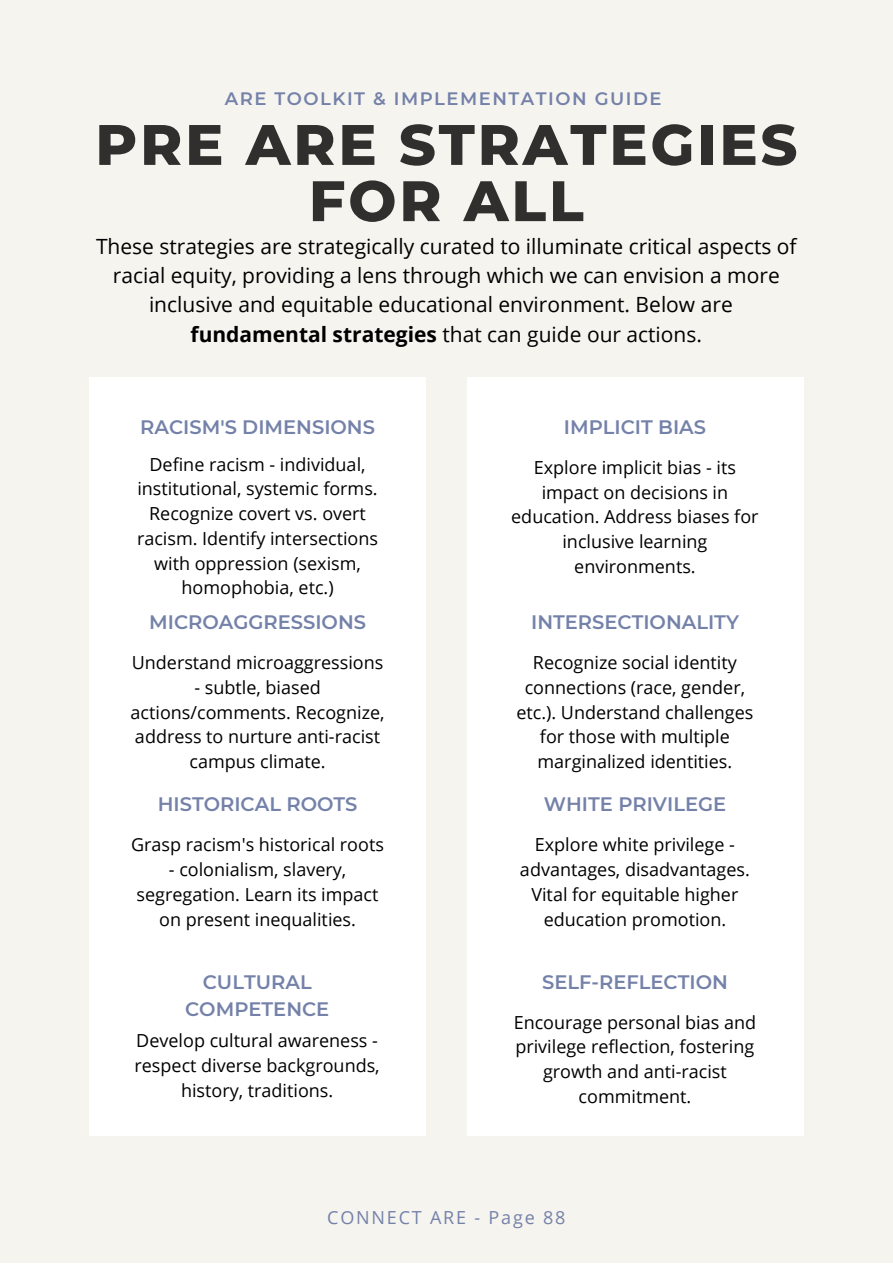
<style>
.page{position:relative;width:893px;height:1264px;background:#fff}
.page>*{position:absolute;margin:0;border:0;box-sizing:border-box;transform-origin:0 0}
.t1{font:800 57px/56.2px "Montserrat";letter-spacing:.05em;color:#010101;text-align:center}
.t2{font:21px/29.2px "Open Sans";color:#000;text-align:center}
.t3{font:600 19.5px/27px "Montserrat";color:#7481a9;text-align:center}
.t4{font:18px/24.8px "Open Sans";color:#000;text-align:center}
.t5{font:600 18px "Montserrat";letter-spacing:.085em;color:#7481a9}
.t6{font:18px "Open Sans";letter-spacing:.1em;color:#7481a9}
.s1{font-weight:700}
</style>
<div class="page">
<div style="left:0;top:0;width:892px;height:1262px;background:#f6f4ef"></div>
<div style="left:89px;top:377px;width:337px;height:758px;background:#fff"></div>
<div style="left:466px;top:377px;width:337px;height:758px;background:#fff"></div>
<p class="t5" style="left:225px;top:87px;width:438px">ARE TOOLKIT &amp; IMPLEMENTATION GUIDE</p>
<h1 class="t1" style="left:95px;top:116px;width:703px">PRE ARE STRATEGIES<br>FOR ALL</h1>
<p class="t2" style="left:96px;top:231px;width:702px">These strategies are strategically curated to illuminate critical aspects of racial equity, providing a lens through which we can envision a more inclusive and equitable educational environment. Below are <span class="s1">fundamental strategies</span> that can guide our actions.</p>
<p class="t3" style="left:140px;top:413px;width:236px">RACISM'S DIMENSIONS</p>
<p class="t4" style="left:137px;top:451px;width:242px">Define racism - individual, institutional, systemic forms.<br>Recognize covert vs. overt racism. Identify intersections with oppression (sexism, homophobia, etc.)</p>
<p class="t3" style="left:149px;top:608px;width:218px">MICROAGGRESSIONS</p>
<p class="t4" style="left:132px;top:649px;width:253px">Understand microaggressions</p>
<p class="t4" style="left:131px;top:674px;width:255px">- subtle, biased actions/comments. Recognize, address to nurture anti-racist campus climate.</p>
<p class="t3" style="left:158px;top:790px;width:201px">HISTORICAL ROOTS</p>
<p class="t4" style="left:131px;top:832px;width:254px">Grasp racism's historical roots</p>
<p class="t4" style="left:137px;top:856px;width:243px">- colonialism, slavery, segregation. Learn its impact on present inequalities.</p>
<p class="t3" style="left:185px;top:968px;width:146px">CULTURAL<br>COMPETENCE</p>
<p class="t4" style="left:134px;top:1027px;width:247px">Develop cultural awareness - respect diverse backgrounds, history, traditions.</p>
<p class="t3" style="left:564px;top:413px;width:144px">IMPLICIT BIAS</p>
<p class="t4" style="left:511px;top:454px;width:249px">Explore implicit bias - its impact on decisions in education. Address biases for inclusive learning environments.</p>
<p class="t3" style="left:531px;top:608px;width:209px">INTERSECTIONALITY</p>
<p class="t4" style="left:516px;top:649px;width:238px">Recognize social identity connections (race, gender, etc.). Understand challenges for those with multiple marginalized identities.</p>
<p class="t3" style="left:544px;top:790px;width:184px">WHITE PRIVILEGE</p>
<p class="t4" style="left:520px;top:832px;width:231px">Explore white privilege - advantages, disadvantages.<br>Vital for equitable higher education promotion.</p>
<p class="t3" style="left:542px;top:968px;width:187px">SELF-REFLECTION</p>
<p class="t4" style="left:513px;top:1009px;width:244px">Encourage personal bias and privilege reflection, fostering growth and anti-racist commitment.</p>
<p class="t6" style="left:327px;top:1204px;width:240px">CONNECT ARE - Page 88</p>
</div>
